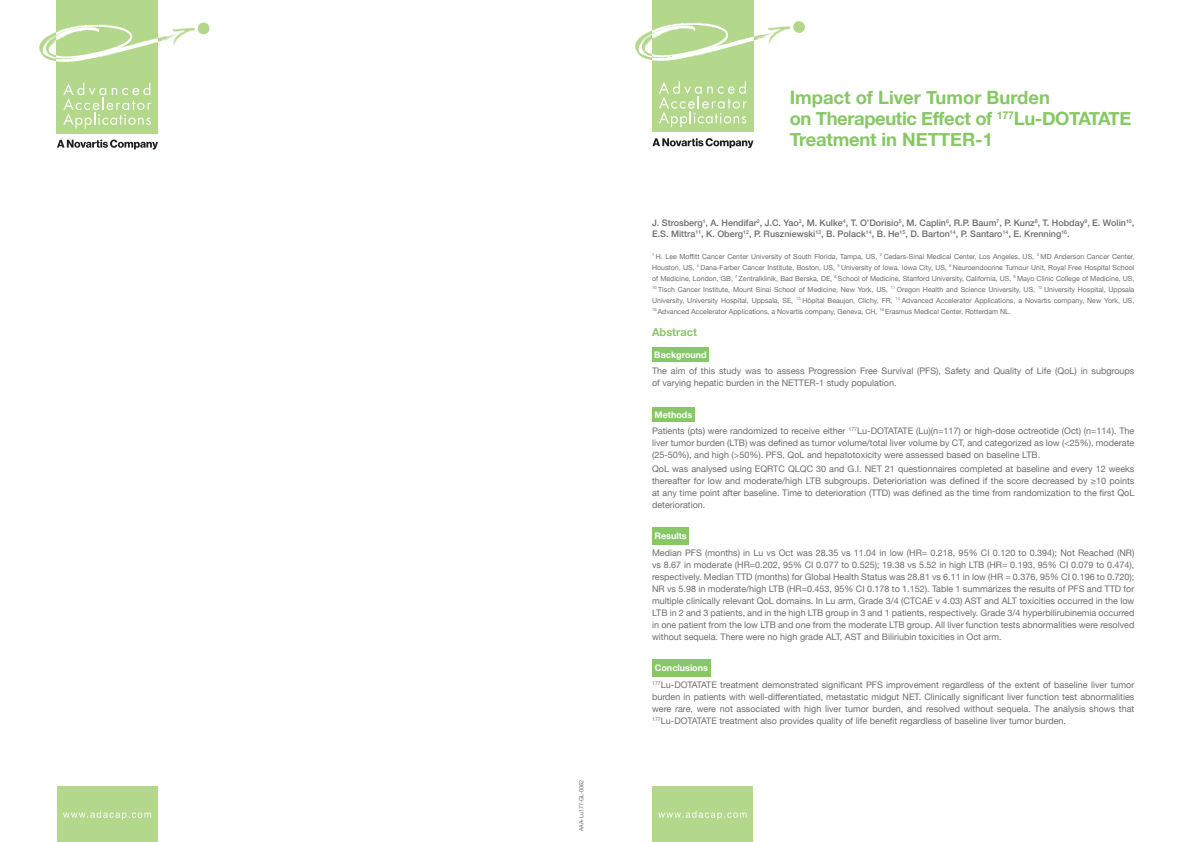
<style>
.page{position:relative;width:1191px;height:842px;background:#fff}
.page>*{position:absolute;margin:0;border:0;box-sizing:border-box;transform-origin:0 0}
.t1{font:700 18.4px/21px "Helvetica Neue";letter-spacing:-.01em;color:#87c765}
.t2{font:700 11px "Helvetica Neue";color:#87c765}
.t3{font:9px/12px "Helvetica Neue";color:#6c6d70}
.t4{font:500 9px/11px "Helvetica Neue";color:#6c6d70}
.t5{font:700 9px "Helvetica Neue";color:#fff}
.t6{font:7px/11px "Helvetica Neue";color:#6c6d70;text-align:justify}
.t7{font:6px "Helvetica Neue";color:#6c6d70;scale:.9 1}
.s1{font-weight:700;color:#fff}
</style>
<div class="page">
<div style="left:652px;top:347px;width:57px;height:14px;background:#87c765"></div>
<div style="left:652px;top:407px;width:42px;height:14px;background:#87c765"></div>
<div style="left:652px;top:527px;width:37px;height:17px;background:#87c765"></div>
<div style="left:652px;top:659px;width:58px;height:17px;background:#87c765"></div>
<div style="left:652px;top:786px;width:101px;height:56px;background:#b3d78b"></div>
<div style="left:57px;top:786px;width:100px;height:56px;background:#b3d78b"></div>
<svg style="left:658px;top:811px;width:88px;height:8px"></svg>
<svg style="left:63px;top:811px;width:88px;height:8px"></svg>
<img style="left:635px;top:15px;width:123px;height:50px">
<div style="left:652px;top:0;width:101px;height:132px;background:#b3d78b"></div>
<img style="left:652px;top:22px;width:101px;height:39px">
<svg style="left:659px;top:81px;width:88px;height:46px"></svg>
<div style="left:793px;top:21px;width:12px;height:12px;background:#b3d78b;border-radius:50%"></div>
<img style="left:758px;top:21px;width:40px;height:23px">
<svg style="left:652px;top:138px;width:101px;height:10px"></svg>
<img style="left:39px;top:16px;width:123px;height:50px">
<div style="left:57px;top:0;width:101px;height:133px;background:#b3d78b"></div>
<img style="left:57px;top:24px;width:101px;height:38px">
<svg style="left:63px;top:83px;width:88px;height:46px"></svg>
<div style="left:198px;top:23px;width:11px;height:11px;background:#b3d78b;border-radius:50%"></div>
<img style="left:162px;top:23px;width:40px;height:23px">
<svg style="left:57px;top:140px;width:101px;height:9px"></svg>
<p class="t7" style="left:577px;top:831px;width:58px;rotate:-90deg">AAA-Lu177-GL-0062</p>
<h1 class="t1" style="left:789px;top:88px;width:343px">Impact of Liver Tumor Burden<br>on Therapeutic Effect of <sup>177</sup>Lu-DOTATATE<br>Treatment in NETTER-1</h1>
<p class="t4" style="left:652px;top:216px;width:484px">J. Strosberg<sup>1</sup>, A. Hendifar<sup>2</sup>, J.C. Yao<sup>3</sup>, M. Kulke<sup>4</sup>, T. O’Dorisio<sup>5</sup>, M. Caplin<sup>6</sup>, R.P. Baum<sup>7</sup>, P. Kunz<sup>8</sup>, T. Hobday<sup>9</sup>, E. Wolin<sup>10</sup>,<br>E.S. Mittra<sup>11</sup>, K. Oberg<sup>12</sup>, P. Ruszniewski<sup>13</sup>, B. Polack<sup>14</sup>, B. He<sup>15</sup>, D. Barton<sup>14</sup>, P. Santaro<sup>14</sup>, E. Krenning<sup>16</sup>.</p>
<p class="t6" style="left:652px;top:251px;width:484px"><sup>1</sup> H. Lee Moffitt Cancer Center University of South Florida, Tampa, US, <sup>2</sup> Cedars-Sinai Medical Center, Los Angeles, US, <sup>3</sup> MD Anderson Cancer Center, Houston, US, <sup>4</sup> Dana-Farber Cancer Institute, Boston, US, <sup>5</sup> University of Iowa, Iowa City, US, <sup>6</sup> Neuroendocrine Tumour Unit, Royal Free Hospital School of Medicine, London, GB, <sup>7</sup> Zentralklinik, Bad Berska, DE, <sup>8</sup> School of Medicine, Stanford University, California, US, <sup>9</sup> Mayo Clinic College of Medicine, US, <sup>10</sup> Tisch Cancer Institute, Mount Sinai School of Medicine, New York, US, <sup>11</sup> Oregon Health and Science University, US, <sup>12</sup> University Hospital, Uppsala University, University Hospital, Uppsala, SE, <sup>13</sup> Hôpital Beaujon, Clichy, FR, <sup>14</sup> Advanced Accelerator Applications, a Novartis company, New York, US, <sup>15</sup> Advanced Accelerator Applications, a Novartis company, Geneva, CH, <sup>16</sup> Erasmus Medical Center, Rotterdam NL.</p>
<p class="t2" style="left:652px;top:323px;width:46px">Abstract</p>
<p class="t5" style="left:654px;top:347px;width:54px">Background</p>
<p class="t3" style="left:652px;top:365px;width:484px">The aim of this study was to assess Progression Free Survival (PFS), Safety and Quality of Life (QoL) in subgroups of varying hepatic burden in the NETTER-1 study population.</p>
<p class="t3" style="left:652px;top:407px;width:484px;line-height:15.6px"><span class="s1">Methods<br></span>Patients (pts) were randomized to receive either <sup>177</sup>Lu-DOTATATE (Lu)(n=117) or high-dose octreotide (Oct) (n=114). The</p>
<p class="t3" style="left:652px;top:437px;width:484px">liver tumor burden (LTB) was defined as tumor volume/total liver volume by CT, and categorized as low (&lt;25%), moderate (25-50%), and high (&gt;50%). PFS, QoL and hepatotoxicity were assessed based on baseline LTB.</p>
<p class="t3" style="left:652px;top:464px;width:484px;text-align:justify">QoL was analysed using EQRTC QLQC 30 and G.I. NET 21 questionnaires completed at baseline and every 12 weeks thereafter for low and moderate/high LTB subgroups. Deterioriation was defined if the score decreased by ≥10 points at any time point after baseline. Time to deterioration (TTD) was defined as the time from randomization to the first QoL deterioration.</p>
<p class="t5" style="left:654px;top:529px;width:34px">Results</p>
<p class="t3" style="left:652px;top:548px;width:484px;text-align:justify">Median PFS (months) in Lu vs Oct was 28.35 vs 11.04 in low (HR= 0.218, 95% CI 0.120 to 0.394); Not Reached (NR) vs 8.67 in moderate (HR=0.202, 95% CI 0.077 to 0.525); 19.38 vs 5.52 in high LTB (HR= 0.193, 95% CI 0.079 to 0.474), respectively. Median TTD (months) for Global Health Status was 28.81 vs 6.11 in low (HR = 0.376, 95% CI 0.196 to 0.720); NR vs 5.98 in moderate/high LTB (HR=0.453, 95% CI 0.178 to 1.152). Table 1 summarizes the results of PFS and TTD for multiple clinically relevant QoL domains. In Lu arm, Grade 3/4 (CTCAE v 4.03) AST and ALT toxicities occurred in the low LTB in 2 and 3 patients, and in the high LTB group in 3 and 1 patients, respectively. Grade 3/4 hyperbilirubinemia occurred in one patient from the low LTB and one from the moderate LTB group. All liver function tests abnormalities were resolved without sequela. There were no high grade ALT, AST and Biliriubin toxicities in Oct arm.</p>
<p class="t3" style="left:652px;top:660px;width:484px;line-height:17px;text-indent:3px"><span class="s1">Conclusions<br></span><sup>177</sup>Lu-DOTATATE treatment demonstrated significant PFS improvement regardless of the extent of baseline liver tumor</p>
<p class="t3" style="left:652px;top:692px;width:484px;text-align:justify">burden in patients with well-differentiated, metastatic midgut NET. Clinically significant liver function test abnormalities were rare, were not associated with high liver tumor burden, and resolved without sequela. The analysis shows that <sup>177</sup>Lu-DOTATATE treatment also provides quality of life benefit regardless of baseline liver tumor burden.</p>
</div>
